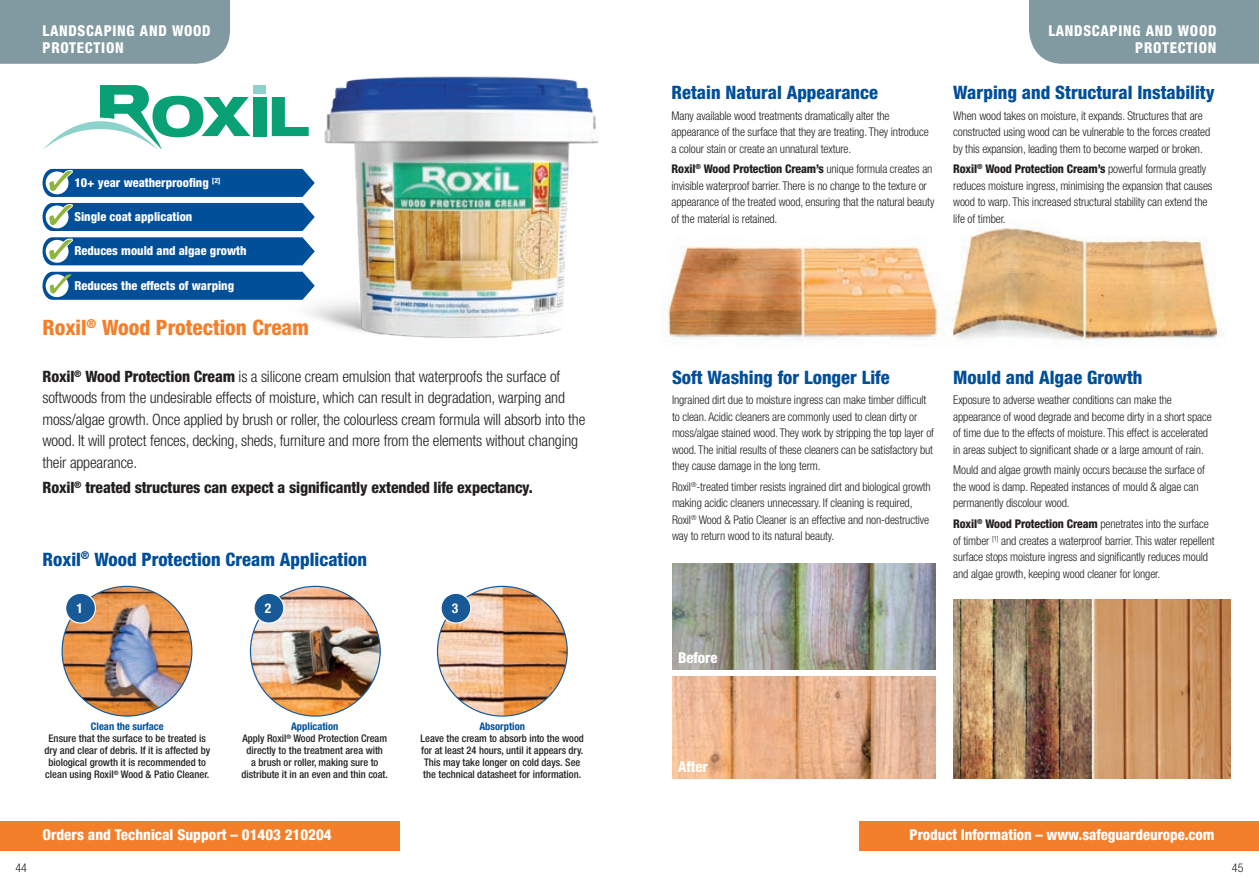
<style>
.page{position:relative;width:1259px;height:893px;background:#fff}
.page>*{position:absolute;margin:0;border:0;box-sizing:border-box;transform-origin:0 0}
.t1{font:800 condensed 21.15px "Helvetica Neue LT Std";color:#f47f2a}
.t2{font:800 condensed 18.45px "Helvetica Neue LT Std";color:#014e99}
.t3{font:300 condensed 15.6px/21.3px "Helvetica Neue LT Std";letter-spacing:-.01em;color:#231f20}
.t4{font:800 condensed 15.6px "Helvetica Neue LT Std";letter-spacing:-.01em;color:#231f20}
.t5{font:800 condensed 15px "Helvetica Neue LT Std";color:#fff}
.t6{font:800 condensed 15px/16.5px "Helvetica Neue LT Std";letter-spacing:.05em;color:#fff;text-align:right}
.t7{font:700 condensed 13.5px "Helvetica Neue LT Std";color:#fff}
.t8{font:800 condensed 12.3px "Helvetica Neue LT Std";color:#fff}
.t9{font:300 condensed 12px/16.5px "Helvetica Neue LT Std";letter-spacing:-.01em;color:#231f20}
.t10{font:500 condensed 10.5px/12px "Helvetica Neue LT Std";color:#231f20;text-align:center}
.t11{font:700 condensed 10.5px "Helvetica Neue LT Std";color:#014e99}
.s1{font-weight:800}
.s2{font-weight:700;color:#014e99}
</style>
<div class="page">
<div style="left:859px;top:821px;width:400px;height:29px;background:#f47f2a"></div>
<div style="left:1029px;top:0;width:230px;height:64px;background:#819aa1"></div>
<div style="left:0;top:0;width:230px;height:64px;background:#819aa1"></div>
<div style="left:0;top:821px;width:399px;height:29px;background:#f47f2a"></div>
<img style="left:236px;top:76px;width:363px;height:262px">
<svg style="left:43px;top:169px;width:272px;height:28px;background:#155c9f"></svg>
<svg style="left:43px;top:203px;width:272px;height:28px;background:#155c9e"></svg>
<svg style="left:43px;top:237px;width:272px;height:28px;background:#185e9f"></svg>
<img style="left:953px;top:600px;width:277px;height:178px">
<img style="left:662px;top:246px;width:276px;height:95px">
<img style="left:952px;top:227px;width:273px;height:115px">
<img style="left:62px;top:586px;width:130px;height:130px;border-radius:65px">
<div style="left:66px;top:593px;width:29px;height:30px;background:#185998;border-radius:50%"></div>
<div style="left:65px;top:593px;width:31px;height:31px;border:1px solid #fff;border-radius:50%"></div>
<img style="left:437px;top:586px;width:130px;height:130px;border-radius:65px">
<div style="left:441px;top:593px;width:30px;height:30px;background:#185998;border-radius:50%"></div>
<div style="left:440px;top:593px;width:31px;height:31px;border:1px solid #fff;border-radius:50%"></div>
<img style="left:250px;top:586px;width:130px;height:130px;border-radius:65px">
<div style="left:254px;top:593px;width:30px;height:30px;background:#185998;border-radius:50%"></div>
<div style="left:253px;top:593px;width:31px;height:31px;border:1px solid #fff;border-radius:50%"></div>
<img style="left:672px;top:564px;width:263px;height:106px">
<img style="left:672px;top:676px;width:263px;height:102px">
<svg style="left:43px;top:272px;width:272px;height:28px;background:#165d9f"></svg>
<svg style="left:43px;top:85px;width:207px;height:65px"></svg>
<div style="left:253px;top:97px;width:13px;height:39px;background:#09a075"></div>
<svg style="left:272px;top:97px;width:37px;height:39px"></svg>
<div style="left:253px;top:85px;width:13px;height:8px;background:#8ed2cc"></div>
<p class="t6" style="left:43px;top:22px;width:169px;text-align:left">LANDSCAPING AND WOOD<br>PROTECTION</p>
<p class="t8" style="left:74px;top:175px;width:148px">10+ year weatherproofing <sup>[2]</sup></p>
<p class="t8" style="left:74px;top:209px;width:119px">Single coat application</p>
<p class="t8" style="left:74px;top:243px;width:174px">Reduces mould and algae growth</p>
<p class="t8" style="left:74px;top:278px;width:161px">Reduces the effects of warping</p>
<h1 class="t1" style="left:43px;top:314px;width:268px">Roxil<sup>®</sup> Wood Protection Cream</h1>
<p class="t3" style="left:43px;top:366px;width:544px"><span class="s1">Roxil</span><sup>®</sup> <span class="s1">Wood Protection Cream</span> is a silicone cream emulsion that waterproofs the surface of softwoods from the undesirable effects of moisture, which can result in degradation, warping and moss/algae growth. Once applied by brush or roller, the colourless cream formula will absorb into the wood. It will protect fences, decking, sheds, furniture and more from the elements without changing their appearance.</p>
<h3 class="t4" style="left:43px;top:478px;width:492px">Roxil<sup>®</sup> treated structures can expect a significantly extended life expectancy.</h3>
<h2 class="t2" style="left:43px;top:547px;width:326px">Roxil<sup>®</sup> Wood Protection Cream Application</h2>
<p class="t7" style="left:77px;top:600px;width:8px">1</p>
<p class="t7" style="left:265px;top:600px;width:8px">2</p>
<p class="t7" style="left:452px;top:600px;width:8px">3</p>
<p class="t11" style="left:91px;top:720px;width:74px">Clean the surface</p>
<p class="t10" style="left:44px;top:732px;width:167px">Ensure that the surface to be treated is dry and clear of debris. If it is affected by biological growth it is recommended to clean using Roxil<sup>®</sup> Wood &amp; Patio Cleaner.</p>
<p class="t10" style="left:241px;top:720px;width:148px"><span class="s2">Application<br></span>Apply Roxil<sup>®</sup> Wood Protection Cream directly to the treatment area with<br>a brush or roller, making sure to distribute it in an even and thin coat.</p>
<p class="t11" style="left:479px;top:720px;width:47px">Absorption</p>
<p class="t10" style="left:420px;top:732px;width:165px;text-align:left">Leave the cream to absorb into the wood for at least 24 hours, until it appears dry.<br>This may take longer on cold days. See the technical datasheet for information.</p>
<p class="t5" style="left:43px;top:825px;width:291px">Orders and Technical Support – 01403 210204</p>
<h2 class="t2" style="left:671px;top:81px;width:208px">Retain Natural Appearance</h2>
<p class="t9" style="left:671px;top:107px;width:259px">Many available wood treatments dramatically alter the appearance of the surface that they are treating. They introduce a colour stain or create an unnatural texture.</p>
<p class="t9" style="left:671px;top:161px;width:264px"><span class="s1">Roxil</span><sup>®</sup> <span class="s1">Wood Protection Cream’s</span> unique formula creates an invisible waterproof barrier. There is no change to the texture or appearance of the treated wood, ensuring that the natural beauty of the material is retained.</p>
<p class="t6" style="left:1048px;top:22px;width:169px">LANDSCAPING AND WOOD<br>PROTECTION</p>
<h2 class="t2" style="left:953px;top:81px;width:263px">Warping and Structural Instability</h2>
<p class="t9" style="left:953px;top:107px;width:259px">When wood takes on moisture, it expands. Structures that are constructed using wood can be vulnerable to the forces created by this expansion, leading them to become warped or broken.</p>
<p class="t9" style="left:953px;top:161px;width:261px"><span class="s1">Roxil</span><sup>®</sup> <span class="s1">Wood Protection Cream’s</span> powerful formula greatly reduces moisture ingress, minimising the expansion that causes wood to warp. This increased structural stability can extend the life of timber.</p>
<h2 class="t2" style="left:672px;top:366px;width:219px">Soft Washing for Longer Life</h2>
<p class="t9" style="left:672px;top:392px;width:263px">Ingrained dirt due to moisture ingress can make timber difficult to clean. Acidic cleaners are commonly used to clean dirty or moss/algae stained wood. They work by stripping the top layer of wood. The initial results of these cleaners can be satisfactory but they cause damage in the long term.</p>
<p class="t9" style="left:672px;top:478px;width:260px">Roxil<sup>®</sup>-treated timber resists ingrained dirt and biological growth making acidic cleaners unnecessary. If cleaning is required, Roxil<sup>®</sup> Wood &amp; Patio Cleaner is an effective and non-destructive way to return wood to its natural beauty.</p>
<h2 class="t2" style="left:953px;top:366px;width:191px">Mould and Algae Growth</h2>
<p class="t9" style="left:953px;top:392px;width:260px">Exposure to adverse weather conditions can make the appearance of wood degrade and become dirty in a short space of time due to the effects of moisture. This effect is accelerated in areas subject to significant shade or a large amount of rain.</p>
<p class="t9" style="left:953px;top:462px;width:253px">Mould and algae growth mainly occurs because the surface of the wood is damp. Repeated instances of mould &amp; algae can permanently discolour wood.</p>
<p class="t9" style="left:953px;top:516px;width:263px"><span class="s1">Roxil</span><sup>®</sup> <span class="s1">Wood Protection Cream</span> penetrates into the surface of timber <sup>[1]</sup> and creates a waterproof barrier. This water repellent surface stops moisture ingress and significantly reduces mould and algae growth, keeping wood cleaner for longer.</p>
<p class="t5" style="left:678px;top:648px;width:41px">Before</p>
<p class="t5" style="left:678px;top:757px;width:31px">After</p>
<p class="t5" style="left:909px;top:825px;width:306px">Product Information – www.safeguardeurope.com</p>
<p class="t9" style="left:15px;top:859px;width:13px">44</p>
<p class="t9" style="left:1232px;top:859px;width:13px">45</p>
</div>
